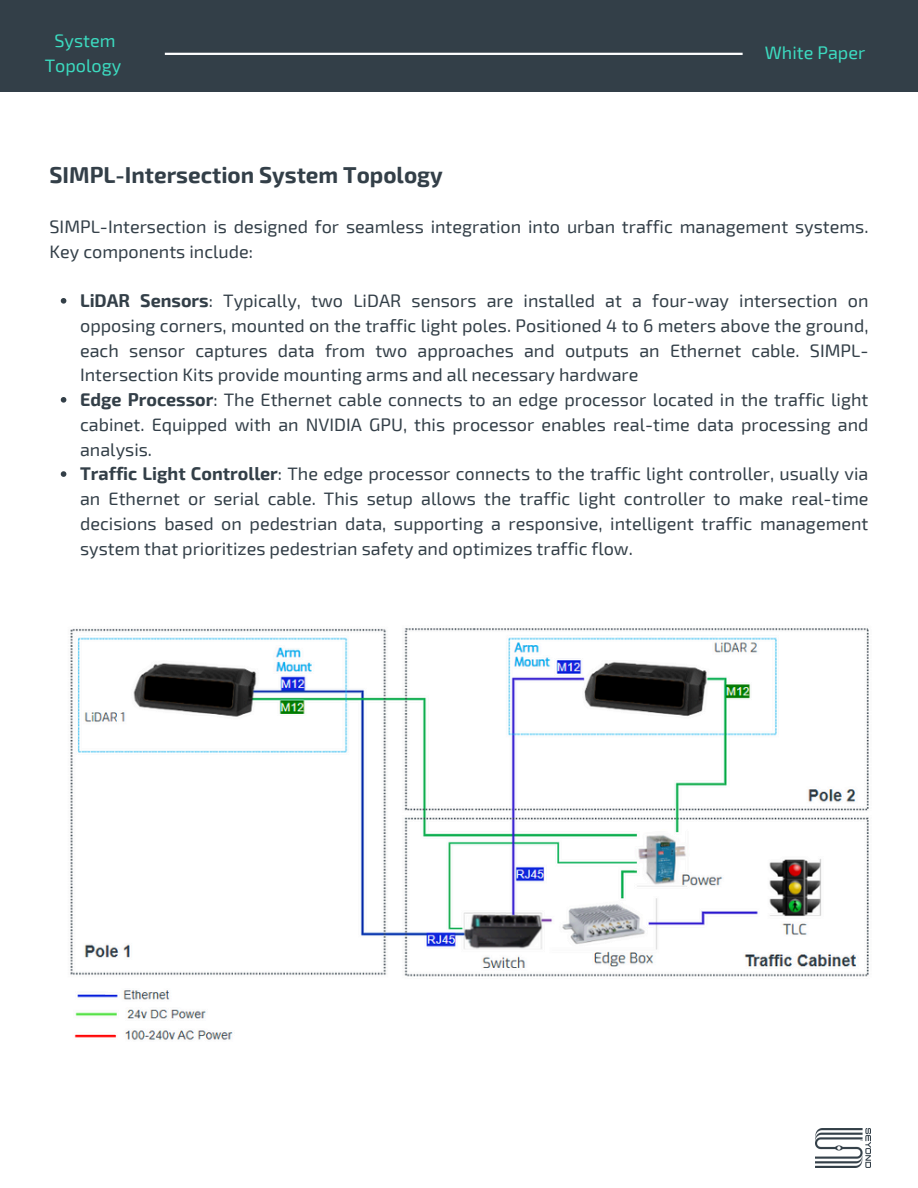
<style>
.page{position:relative;width:918px;height:1188px;background:#fff}
.page>*{position:absolute;margin:0;border:0;box-sizing:border-box;transform-origin:0 0}
.t1{font:700 22.5px "Exo 2";color:#333f48}
.t2{font:18px/24.8px "Exo 2";color:#333f48;text-align:justify}
.t3{font:18px/24.8px "Exo 2";color:#3cdbc0;text-align:center}
.s1{font-weight:700}
</style>
<div class="page">
<div style="left:0;top:0;width:918px;height:92px;background:#333f48"></div>
<hr style="left:165px;top:53px;width:578px;height:2px;background:#fff">
<img style="left:70px;top:628px;width:799px;height:412px">
<div style="left:590px;top:1017px;width:291px;height:43px;background:#fff"></div>
<img style="left:815px;top:1129px;width:55px;height:38px">
<svg style="left:61px;top:298px;width:5px;height:6px"></svg>
<svg style="left:61px;top:397px;width:5px;height:6px"></svg>
<svg style="left:61px;top:471px;width:5px;height:6px"></svg>
<p class="t3" style="left:45px;top:28px;width:78px">System<br>Topology</p>
<p class="t1" style="left:50px;top:160px;width:395px">SIMPL-Intersection System Topology</p>
<h1 class="t3" style="left:765px;top:40px;width:102px">White Paper</h1>
<p class="t2" style="left:50px;top:213px;width:820px">SIMPL-Intersection is designed for seamless integration into urban traffic management systems.<br>Key components include:</p>
<p class="t2" style="left:80px;top:287px;width:790px"><span class="s1">LiDAR Sensors</span>: Typically, two LiDAR sensors are installed at a four-way intersection on opposing corners, mounted on the traffic light poles. Positioned 4 to 6 meters above the ground, each sensor captures data from two approaches and outputs an Ethernet cable. SIMPL-Intersection Kits provide mounting arms and all necessary hardware</p>
<p class="t2" style="left:80px;top:386px;width:790px"><span class="s1">Edge Processor</span>: The Ethernet cable connects to an edge processor located in the traffic light cabinet. Equipped with an NVIDIA GPU, this processor enables real-time data processing and analysis.</p>
<p class="t2" style="left:80px;top:461px;width:790px"><span class="s1">Traffic Light Controller</span>: The edge processor connects to the traffic light controller, usually via an Ethernet or serial cable. This setup allows the traffic light controller to make real-time decisions based on pedestrian data, supporting a responsive, intelligent traffic management system that prioritizes pedestrian safety and optimizes traffic flow.</p>
</div>
